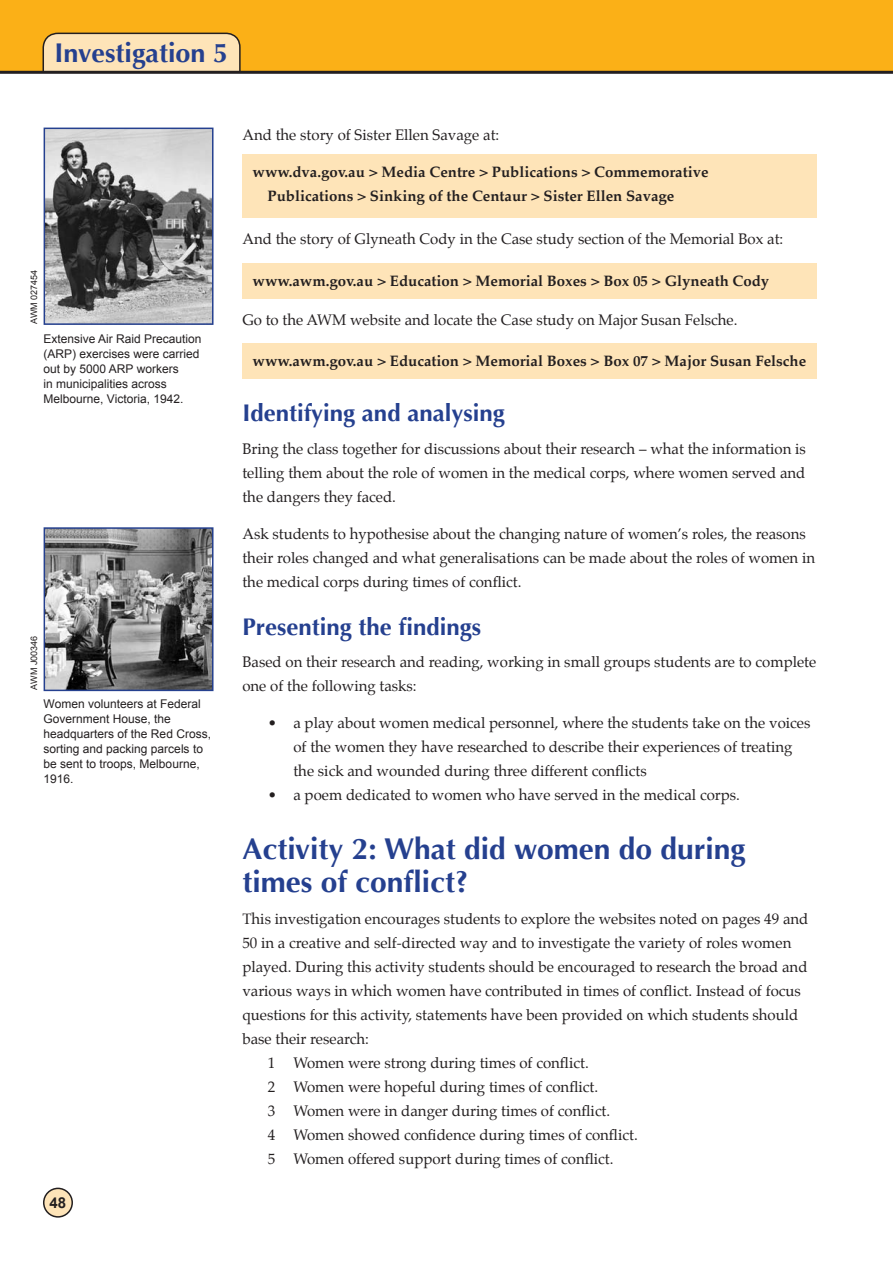
<style>
.page{position:relative;width:893px;height:1263px;background:#fff}
.page>*{position:absolute;margin:0;border:0;box-sizing:border-box;transform-origin:0 0}
.Heading_1_following_a_webbox{font:700 30px/33px "Optima";color:#25408f}
.t1{font:700 27px "Optima";color:#25408f}
.heading_2{font:700 24px "Optima";color:#25408f}
.Body{font:15px/24px "Palatino";color:#231f20}
.Body_before_point{font:15px/24px "Palatino";color:#231f20}
.web_panel{font:700 15px "Palatino";color:#231f20}
.List_numbers{font:15px "Palatino";color:#231f20}
.List_Bullet{font:15px/24px "Palatino";color:#231f20}
.End_Bullet_point{font:15px "Palatino";color:#231f20}
.t2{font:700 15px "Arial";color:#231f20}
.Photo_Captions{font:12px/15px "Arial";color:#231f20}
.Photo_Ref{font:9px "Arial";color:#231f20}
</style>
<div class="page">
<div style="left:44px;top:1188px;width:28px;height:29px;background:#fee4b8;border-radius:50%"></div>
<div style="left:43px;top:1187px;width:30px;height:30px;border:2px solid #231f20;border-radius:50%"></div>
<div style="left:0;top:0;width:893px;height:72px;background:#fbb017"></div>
<svg style="left:42px;top:32px;width:199px;height:39px;background:#f1d7aa"></svg>
<hr style="left:0;top:71px;width:893px;height:3px;background:#231f20">
<div style="left:242px;top:154px;width:574px;height:64px;background:#fee4b8"></div>
<div style="left:242px;top:263px;width:574px;height:35px;background:#fee4b8"></div>
<div style="left:242px;top:344px;width:574px;height:35px;background:#fee4b8"></div>
<img style="left:47px;top:131px;width:164px;height:191px">
<div style="left:44px;top:128px;width:170px;height:197px;border:2px solid #25408f"></div>
<img style="left:47px;top:530px;width:164px;height:158px">
<div style="left:44px;top:527px;width:170px;height:164px;border:2px solid #25408f"></div>
<h2 class="t1" style="left:55px;top:37px;width:175px">Investigation 5</h2>
<p class="Photo_Ref" style="left:29px;top:324px;width:56px;rotate:-90deg">AWM 027454</p>
<p class="Photo_Captions" style="left:44px;top:331px;width:160px">Extensive Air Raid Precaution (ARP) exercises were carried out by 5000 ARP workers<br>in municipalities across<br>Melbourne, Victoria, 1942.</p>
<p class="Photo_Ref" style="left:29px;top:690px;width:55px;rotate:-90deg">AWM J00346</p>
<p class="Photo_Captions" style="left:44px;top:696px;width:169px">Women volunteers at Federal<br>Government House, the headquarters of the Red Cross, sorting and packing parcels to be sent to troops, Melbourne,<br>1916.</p>
<p class="t2" style="left:49px;top:1194px;width:18px">48</p>
<p class="Body" style="left:242px;top:124px;width:258px">And the story of Sister Ellen Savage at:</p>
<p class="web_panel" style="left:253px;top:163px;width:457px">www.dva.gov.au &gt; Media Centre &gt; Publications &gt; Commemorative</p>
<p class="web_panel" style="left:268px;top:187px;width:408px">Publications &gt; Sinking of the Centaur &gt; Sister Ellen Savage</p>
<p class="Body" style="left:242px;top:228px;width:542px">And the story of Glyneath Cody in the Case study section of the Memorial Box at:</p>
<p class="web_panel" style="left:253px;top:271px;width:518px">www.awm.gov.au &gt; Education &gt; Memorial Boxes &gt; Box 05 &gt; Glyneath Cody</p>
<p class="Body" style="left:242px;top:309px;width:497px">Go to the AWM website and locate the Case study on Major Susan Felsche.</p>
<p class="web_panel" style="left:253px;top:352px;width:555px">www.awm.gov.au &gt; Education &gt; Memorial Boxes &gt; Box 07 &gt; Major Susan Felsche</p>
<p class="heading_2" style="left:242px;top:399px;width:264px">Identifying and analysing</p>
<p class="Body" style="left:242px;top:438px;width:565px;text-align:justify">Bring the class together for discussions about their research – what the information is telling them about the role of women in the medical corps, where women served and the dangers they faced.</p>
<p class="Body" style="left:242px;top:523px;width:574px">Ask students to hypothesise about the changing nature of women’s roles, the reasons their roles changed and what generalisations can be made about the roles of women in the medical corps during times of conflict.</p>
<p class="heading_2" style="left:242px;top:613px;width:240px">Presenting the findings</p>
<p class="Body" style="left:242px;top:651px;width:575px">Based on their research and reading, working in small groups students are to complete one of the following tasks:</p>
<p class="List_Bullet" style="left:293px;top:712px;width:518px;text-indent:-26px">• a play about women medical personnel, where the students take on the voices of the women they have researched to describe their experiences of treating the sick and wounded during three different conflicts</p>
<p class="End_Bullet_point" style="left:268px;top:785px;width:474px">• a poem dedicated to women who have served in the medical corps.</p>
<p class="Heading_1_following_a_webbox" style="left:242px;top:832px;width:505px">Activity 2: What did women do during times of conflict?</p>
<p class="Body_before_point" style="left:242px;top:908px;width:568px">This investigation encourages students to explore the websites noted on pages 49 and 50 in a creative and self-directed way and to investigate the variety of roles women played. During this activity students should be encouraged to research the broad and various ways in which women have contributed in times of conflict. Instead of focus questions for this activity, statements have been provided on which students should base their research:</p>
<p class="List_numbers" style="left:268px;top:1053px;width:322px">1 Women were strong during times of conflict.</p>
<p class="List_numbers" style="left:268px;top:1077px;width:332px">2 Women were hopeful during times of conflict.</p>
<p class="List_numbers" style="left:268px;top:1101px;width:344px">3 Women were in danger during times of conflict.</p>
<p class="List_numbers" style="left:268px;top:1125px;width:371px">4 Women showed confidence during times of conflict.</p>
<p class="List_numbers" style="left:268px;top:1149px;width:347px">5 Women offered support during times of conflict.</p>
</div>
